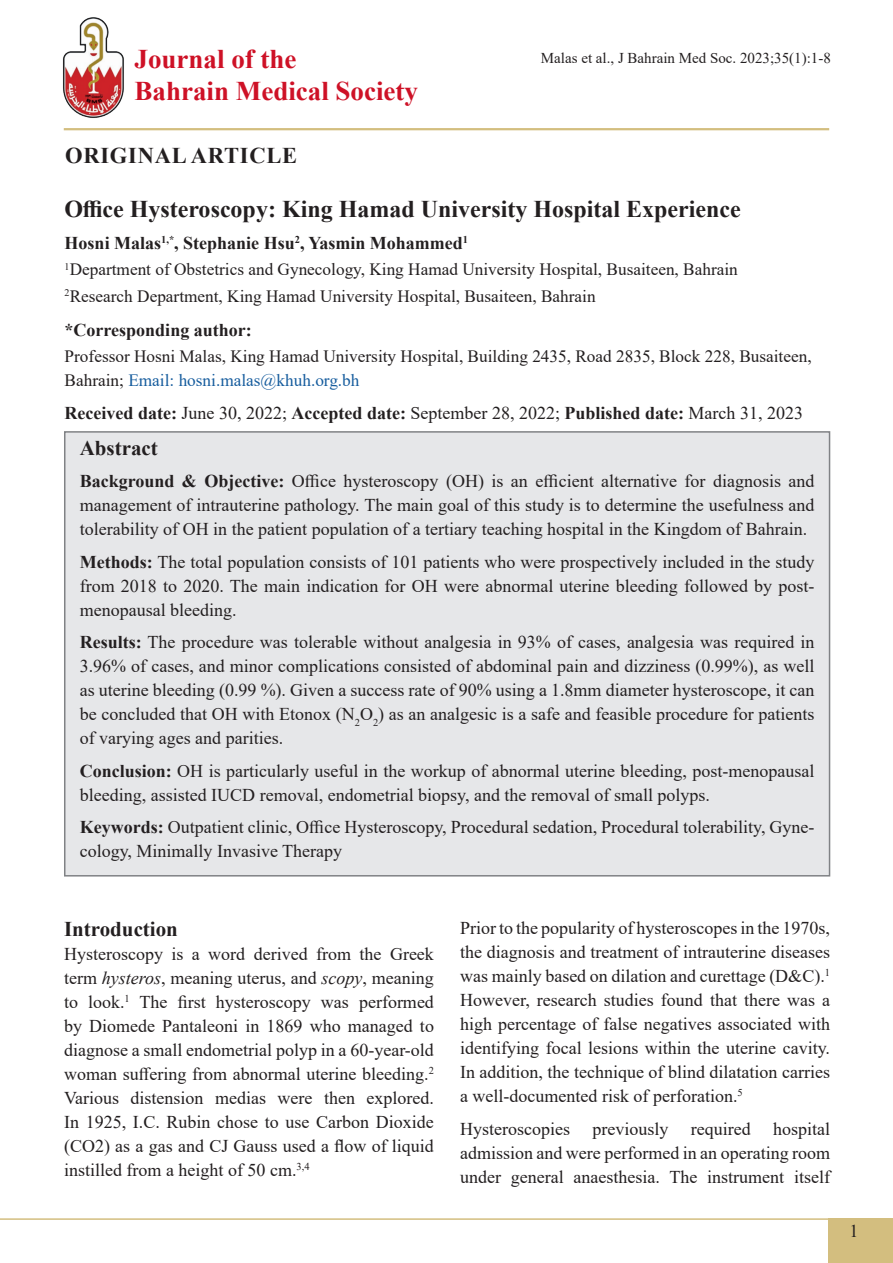
<style>
.page{position:relative;width:893px;height:1263px;background:#fff}
.page>*{position:absolute;margin:0;border:0;box-sizing:border-box;transform-origin:0 0}
.t1{font:700 27px/32.4px "Times New Roman";color:#ce1126}
.Heading{font:700 24px "Times New Roman";color:#231f20}
.t2{font:700 22.5px "Times New Roman";letter-spacing:.035em;color:#231f20}
.Sub_head{font:700 21px "Times New Roman";color:#231f20}
.Abstract_1{font:700 21px "Times New Roman";color:#231f20}
.t3{font:18px/24px "Times New Roman";color:#231f20;text-align:justify}
.List_Paragraph{font:700 18px "Times New Roman";color:#231f20}
.t4{font:17.25px/24px "Times New Roman";color:#231f20}
.t5{font:15px "Times New Roman";color:#231f20}
.s1{color:#175d9e}
.s2{font-weight:700}
.s3{font-style:italic}
</style>
<div class="page">
<div style="left:828px;top:1218px;width:65px;height:45px;background:#d3be7f"></div>
<hr style="left:64px;top:128px;width:765px;height:2px;background:#d3be7f">
<hr style="left:0;top:1218px;width:893px;height:2px;background:#d3be7f">
<img style="left:63px;top:17px;width:61px;height:101px">
<div style="left:64px;top:431px;width:766px;height:445px;background:#e6e7e9;border:2px solid #808285"></div>
<h1 class="t1" style="left:135px;top:42px;width:285px">Journal of the<br>Bahrain Medical Society</h1>
<p class="t2" style="left:65px;top:139px;width:234px">ORIGINAL ARTICLE</p>
<p class="t5" style="left:541px;top:47px;width:291px">Malas et al., J Bahrain Med Soc. 2023;35(1):1-8</p>
<p class="Heading" style="left:65px;top:192px;width:678px">Office Hysteroscopy: King Hamad University Hospital Experience</p>
<p class="List_Paragraph" style="left:65px;top:230px;width:405px">Hosni Malas<sup>1,*</sup>, Stephanie Hsu<sup>2</sup>, Yasmin Mohammed<sup>1</sup></p>
<p class="t4" style="left:65px;top:257px;width:675px"><sup>1</sup>Department of Obstetrics and Gynecology, King Hamad University Hospital, Busaiteen, Bahrain</p>
<p class="t4" style="left:65px;top:283px;width:533px"><sup>2</sup>Research Department, King Hamad University Hospital, Busaiteen, Bahrain</p>
<p class="List_Paragraph" style="left:65px;top:317px;width:189px">*Corresponding author:</p>
<p class="t4" style="left:65px;top:344px;width:748px">Professor Hosni Malas, King Hamad University Hospital, Building 2435, Road 2835, Block 228, Busaiteen,<br>Bahrain; <span class="s1">Email: hosni.malas@khuh.org.bh</span></p>
<p class="t3" style="left:65px;top:400px;width:740px"><span class="s2">Received date:</span> June 30, 2022; <span class="s2">Accepted date:</span> September 28, 2022; <span class="s2">Published date:</span> March 31, 2023</p>
<p class="Abstract_1" style="left:80px;top:432px;width:80px">Abstract</p>
<p class="t3" style="left:80px;top:469px;width:736px"><span class="s2">Background &amp; Objective:</span> Office hysteroscopy (OH) is an efficient alternative for diagnosis and management of intrauterine pathology. The main goal of this study is to determine the usefulness and tolerability of OH in the patient population of a tertiary teaching hospital in the Kingdom of Bahrain.</p>
<p class="t3" style="left:80px;top:549px;width:736px"><span class="s2">Methods:</span> The total population consists of 101 patients who were prospectively included in the study from 2018 to 2020. The main indication for OH were abnormal uterine bleeding followed by post&shy;menopausal bleeding.</p>
<p class="t3" style="left:80px;top:630px;width:736px"><span class="s2">Results:</span> The procedure was tolerable without analgesia in 93% of cases, analgesia was required in 3.96% of cases, and minor complications consisted of abdominal pain and dizziness (0.99%), as well as uterine bleeding (0.99 %). Given a success rate of 90% using a 1.8mm diameter hysteroscope, it can be concluded that OH with Etonox (N<sub>2</sub>O<sub>2</sub>) as an analgesic is a safe and feasible procedure for patients of varying ages and parities.</p>
<p class="t3" style="left:80px;top:758px;width:736px"><span class="s2">Conclusion:</span> OH is particularly useful in the workup of abnormal uterine bleeding, post-menopausal bleeding, assisted IUCD removal, endometrial biopsy, and the removal of small polyps.</p>
<p class="t3" style="left:80px;top:815px;width:736px"><span class="s2">Keywords:</span> Outpatient clinic, Office Hysteroscopy, Procedural sedation, Procedural tolerability, Gyne&shy;cology, Minimally Invasive Therapy</p>
<p class="Sub_head" style="left:64px;top:914px;width:115px">Introduction</p>
<p class="t3" style="left:64px;top:941px;width:371px">Hysteroscopy is a word derived from the Greek term <span class="s3">hysteros</span>, meaning uterus, and <span class="s3">scopy</span>, meaning to look.<sup>1</sup> The first hysteroscopy was performed by Diomede Pantaleoni in 1869 who managed to diagnose a small endometrial polyp in a 60-year-old woman suffering from abnormal uterine bleeding.<sup>2<br></sup>Various distension medias were then explored.<br>In 1925, I.C. Rubin chose to use Carbon Dioxide (CO2) as a gas and CJ Gauss used a flow of liquid instilled from a height of 50 cm.<sup>3,4</sup></p>
<p class="t3" style="left:460px;top:916px;width:371px">Prior to the popularity of hysteroscopes in the 1970s, the diagnosis and treatment of intrauterine diseases was mainly based on dilation and curettage (D&amp;C).<sup>1<br></sup>However, research studies found that there was a high percentage of false negatives associated with identifying focal lesions within the uterine cavity.<br>In addition, the technique of blind dilatation carries a well-documented risk of perforation.<sup>5</sup></p>
<p class="t3" style="left:460px;top:1116px;width:371px">Hysteroscopies previously required hospital admission and were performed in an operating room under general anaesthesia. The instrument itself</p>
<p class="t3" style="left:849px;top:1218px;width:10px">1</p>
</div>
